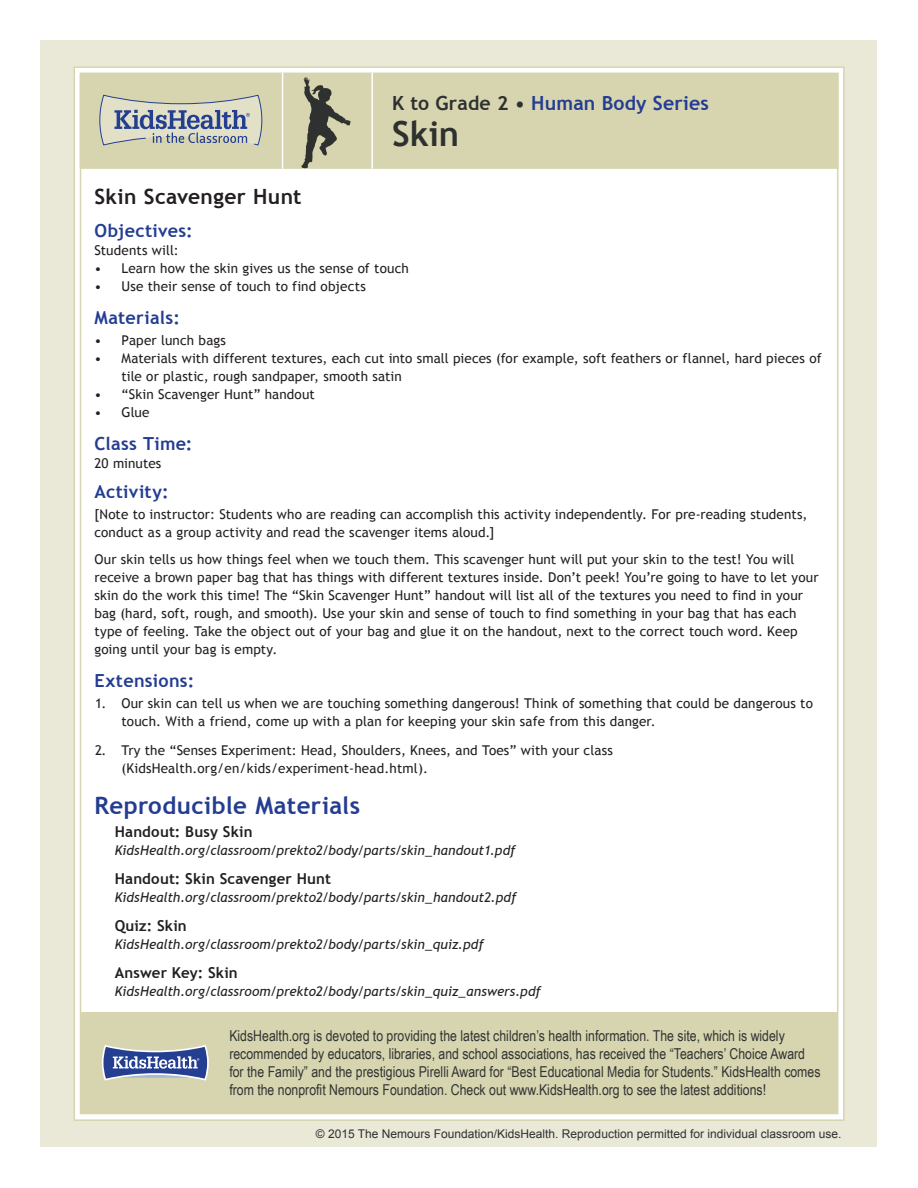
<style>
.page{position:relative;width:918px;height:1188px;background:#fff}
.page>*{position:absolute;margin:0;border:0;box-sizing:border-box;transform-origin:0 0}
.Lesson_Header{font:700 34.5px "Trebuchet MS";color:#2f3130}
.t1{font:700 24px "Trebuchet MS";letter-spacing:.015em;color:#243d91}
.t2{font:700 21px "Trebuchet MS";letter-spacing:.015em;color:#231f20}
.Lesson_Header-2{font:700 19.5px "Trebuchet MS";letter-spacing:.01em;color:#243d91}
.t3{font:700 18px "Trebuchet MS";letter-spacing:.02em;color:#243d91}
.t4{font:15px/18px "Arial Narrow";color:#323333}
.Article_List{font:700 15px "Trebuchet MS";letter-spacing:.01em;color:#231f20}
.t5{font:13.5px/18px "Trebuchet MS";letter-spacing:.01em;color:#231f20}
.Article_List-2{font:italic 13.5px "Trebuchet MS";letter-spacing:.005em;color:#231f20}
.t6{font:12px "Arial";color:#2f3130}
.s1{color:#2f3130}
</style>
<div class="page">
<div style="left:40px;top:40px;width:838px;height:1108px;background:#eae9d8"></div>
<div style="left:74px;top:67px;width:770px;height:1053px;background:#fff"></div>
<div style="left:81px;top:1013px;width:757px;height:100px;background:#d6d5b0"></div>
<svg style="left:102px;top:1045px;width:107px;height:36px"></svg>
<div style="left:81px;top:74px;width:757px;height:94px;background:#d6d5b0"></div>
<div style="left:80px;top:73px;width:759px;height:96px;border:2px solid #d6d5b0"></div>
<svg style="left:99px;top:94px;width:164px;height:52px"></svg>
<hr style="left:371px;top:73px;width:2px;height:96px;background:#fff">
<hr style="left:282px;top:73px;width:1px;height:96px;background:#fff">
<svg style="left:301px;top:77px;width:50px;height:91px"></svg>
<p class="Lesson_Header-2" style="left:392px;top:91px;width:318px"><span class="s1">K to Grade 2 •</span> Human Body Series</p>
<p class="Lesson_Header" style="left:392px;top:112px;width:69px">Skin</p>
<p class="t2" style="left:94px;top:184px;width:209px">Skin Scavenger Hunt</p>
<p class="t3" style="left:94px;top:220px;width:100px">Objectives:</p>
<p class="t5" style="left:94px;top:242px;width:86px">Students will:</p>
<p class="t5" style="left:94px;top:260px;width:316px">• Learn how the skin gives us the sense of touch</p>
<p class="t5" style="left:94px;top:278px;width:273px">• Use their sense of touch to find objects</p>
<p class="t3" style="left:94px;top:307px;width:87px">Materials:</p>
<p class="t5" style="left:94px;top:332px;width:133px">• Paper lunch bags</p>
<p class="t5" style="left:122px;top:350px;width:702px;text-indent:-27px">• Materials with different textures, each cut into small pieces (for example, soft feathers or flannel, hard pieces of tile or plastic, rough sandpaper, smooth satin</p>
<p class="t5" style="left:94px;top:386px;width:222px">• “Skin Scavenger Hunt” handout</p>
<p class="t5" style="left:94px;top:404px;width:57px">• Glue</p>
<p class="t3" style="left:94px;top:433px;width:100px">Class Time:</p>
<p class="t5" style="left:94px;top:455px;width:68px">20 minutes</p>
<p class="t3" style="left:94px;top:481px;width:76px">Activity:</p>
<p class="t5" style="left:94px;top:506px;width:714px">[Note to instructor: Students who are reading can accomplish this activity independently. For pre-reading students, conduct as a group activity and read the scavenger items aloud.]</p>
<p class="t5" style="left:94px;top:551px;width:726px">Our skin tells us how things feel when we touch them. This scavenger hunt will put your skin to the test! You will receive a brown paper bag that has things with different textures inside. Don’t peek! You’re going to have to let your skin do the work this time! The “Skin Scavenger Hunt” handout will list all of the textures you need to find in your bag (hard, soft, rough, and smooth). Use your skin and sense of touch to find something in your bag that has each type of feeling. Take the object out of your bag and glue it on the handout, next to the correct touch word. Keep going until your bag is empty.</p>
<p class="t3" style="left:94px;top:670px;width:101px">Extensions:</p>
<p class="t5" style="left:122px;top:695px;width:693px;text-indent:-26px">1. Our skin can tell us when we are touching something dangerous! Think of something that could be dangerous to touch. With a friend, come up with a plan for keeping your skin safe from this danger.</p>
<p class="t5" style="left:122px;top:741px;width:493px;text-indent:-26px">2. Try the “Senses Experiment: Head, Shoulders, Knees, and Toes” with your class (KidsHealth.org/en/kids/experiment-head.html).</p>
<p class="t1" style="left:94px;top:791px;width:267px">Reproducible Materials</p>
<p class="Article_List" style="left:115px;top:822px;width:139px">Handout: Busy Skin</p>
<p class="Article_List-2" style="left:115px;top:842px;width:402px">KidsHealth.org/classroom/prekto2/body/parts/skin_handout1.pdf</p>
<p class="Article_List" style="left:115px;top:869px;width:218px">Handout: Skin Scavenger Hunt</p>
<p class="Article_List-2" style="left:115px;top:889px;width:403px">KidsHealth.org/classroom/prekto2/body/parts/skin_handout2.pdf</p>
<p class="Article_List" style="left:115px;top:916px;width:74px">Quiz: Skin</p>
<p class="Article_List-2" style="left:115px;top:936px;width:371px">KidsHealth.org/classroom/prekto2/body/parts/skin_quiz.pdf</p>
<p class="Article_List" style="left:115px;top:963px;width:125px">Answer Key: Skin</p>
<p class="Article_List-2" style="left:115px;top:983px;width:428px">KidsHealth.org/classroom/prekto2/body/parts/skin_quiz_answers.pdf</p>
<p class="t4" style="left:229px;top:1026px;width:593px">KidsHealth.org is devoted to providing the latest children’s health information. The site, which is widely recommended by educators, libraries, and school associations, has received the “Teachers’ Choice Award for the Family” and the prestigious Pirelli Award for “Best Educational Media for Students.” KidsHealth comes from the nonprofit Nemours Foundation. Check out www.KidsHealth.org to see the latest additions!</p>
<p class="t6" style="left:316px;top:1126px;width:527px">© 2015 The Nemours Foundation/KidsHealth. Reproduction permitted for individual classroom use.</p>
</div>
